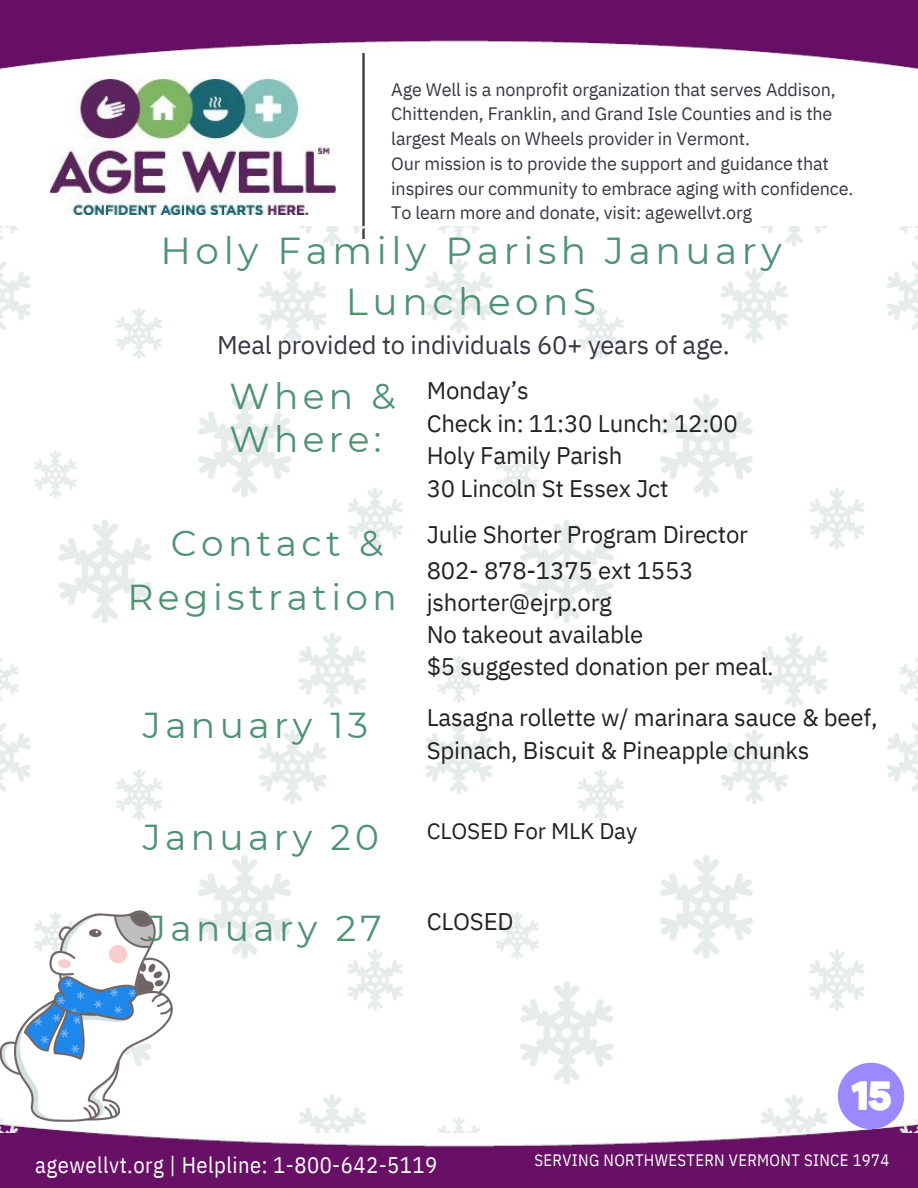
<style>
.page{position:relative;width:918px;height:1188px;background:#fff}
.page>*{position:absolute;margin:0;border:0;box-sizing:border-box;transform-origin:0 0}
.t1{font:37.5px/50.7px "Montserrat";letter-spacing:.12em;color:#4f9273;text-align:center}
.t2{font:36px/42.8px "Montserrat";letter-spacing:.12em;color:#4f9273}
.t3{font:25.5px "IBM Plex Sans";letter-spacing:-.01em;color:#373642}
.t4{font:24px/32.7px "IBM Plex Sans";letter-spacing:-.01em;color:#222}
.t5{font:22.5px "IBM Plex Sans Cond";letter-spacing:.02em;color:#fff}
.t6{font:22.5px "IBM Plex Sans";letter-spacing:-.01em;color:#222}
.t7{font:18px/24.8px "IBM Plex Sans";letter-spacing:-.01em;color:#373642}
.t8{font:16.5px "IBM Plex Sans Cond";letter-spacing:.02em;color:#fff}
</style>
<div class="page">
<img style="left:0;top:0;width:918px;height:1188px">
<svg style="left:838px;top:1063px;width:66px;height:66px"></svg>
<h1 class="t7" style="left:391px;top:76px;width:464px">Age Well is a nonprofit organization that serves Addison, Chittenden, Franklin, and Grand Isle Counties and is the largest Meals on Wheels provider in Vermont.<br>Our mission is to provide the support and guidance that inspires our community to embrace aging with confidence.<br>To learn more and donate, visit: agewellvt.org</h1>
<p class="t1" style="left:161px;top:225px;width:623px">Holy Family Parish January<br>LuncheonS</p>
<p class="t3" style="left:217px;top:328px;width:514px">Meal provided to individuals 60+ years of age.</p>
<p class="t2" style="left:230px;top:375px;width:167px">When &amp;<br>Where:</p>
<h1 class="t4" style="left:427px;top:374px;width:313px">Monday’s<br>Check in: 11:30 Lunch: 12:00<br>Holy Family Parish<br>30 Lincoln St Essex Jct</h1>
<h1 class="t4" style="left:427px;top:516px;width:323px;line-height:36px">Julie Shorter Program Director<br>802- 878-1375 ext 1553</h1>
<h1 class="t4" style="left:427px;top:586px;width:349px;line-height:32.1px">jshorter@ejrp.org<br>No takeout available<br>$5 suggested donation per meal.</h1>
<h1 class="t4" style="left:427px;top:701px;width:452px">Lasagna rollette w/ marinara sauce &amp; beef,<br>Spinach, Biscuit &amp; Pineapple chunks</h1>
<p class="t2" style="left:127px;top:516px;width:271px;line-height:54px;text-indent:44px">Contact &amp;<br>Registration</p>
<p class="t2" style="left:143px;top:704px;width:227px">January 13</p>
<p class="t2" style="left:143px;top:815px;width:238px">January 20</p>
<h1 class="t6" style="left:427px;top:816px;width:212px">CLOSED For MLK Day</h1>
<p class="t2" style="left:148px;top:906px;width:235px">January 27</p>
<h3 class="t4" style="left:427px;top:905px;width:88px">CLOSED</h3>
<h1 class="t5" style="left:35px;top:1150px;width:404px">agewellvt.org | Helpline: 1-800-642-5119</h1>
<h3 class="t8" style="left:535px;top:1149px;width:356px">SERVING NORTHWESTERN VERMONT SINCE 1974</h3>
</div>
